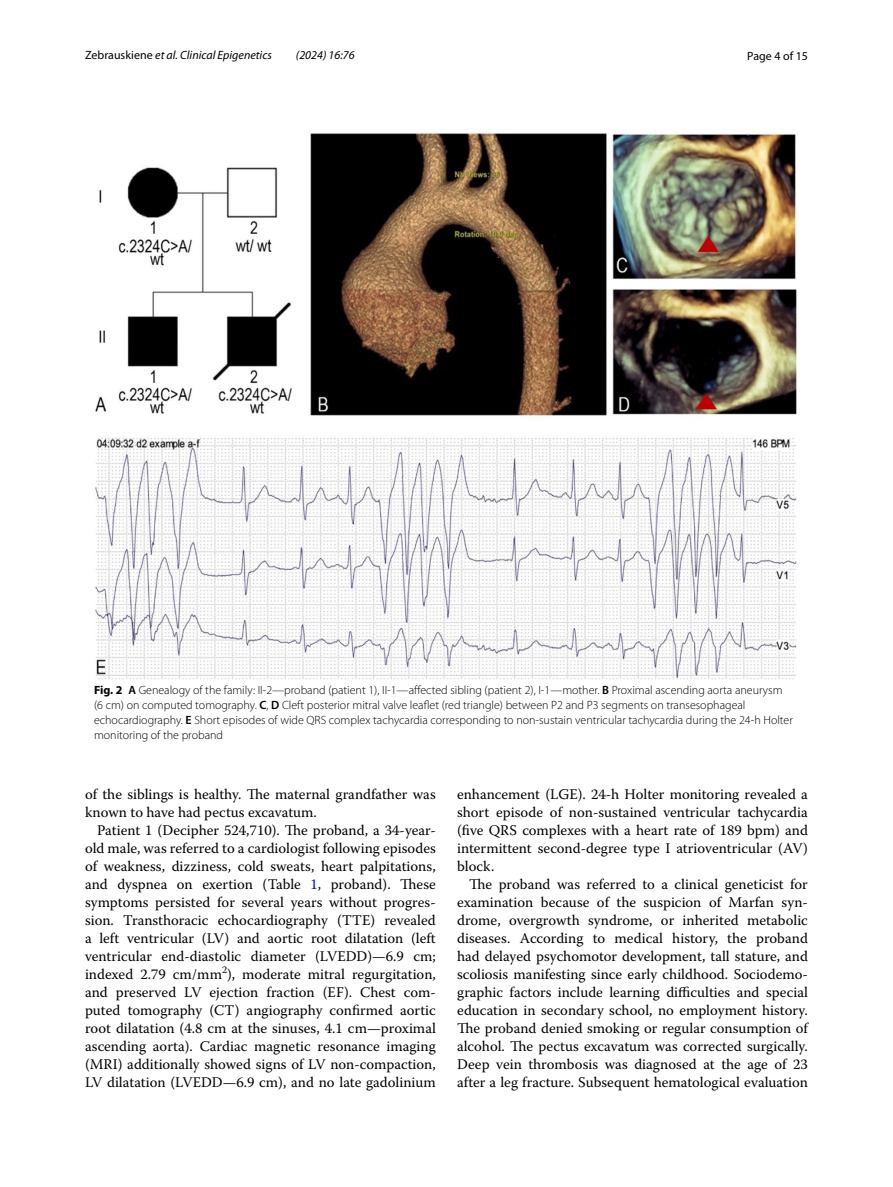
<style>
.page{position:relative;width:893px;height:1187px;background:#fff}
.page>*{position:absolute;margin:0;border:0;box-sizing:border-box;transform-origin:0 0}
.t1{font:14.7px/18px "Warnock Pro";color:#000;text-align:justify}
.t2{font:300 12px/15px "Myriad Pro";color:#000}
.t3{font:italic 12px "Myriad Pro";color:#000}
.t4{font:12px "Myriad Pro";color:#000}
.s1{font-style:normal}
.s2{font-weight:700}
.s3{font-weight:600}
.s4{color:#00f}
</style>
<div class="page">
<img style="left:95px;top:133px;width:702px;height:546px">
<p class="t3" style="left:85px;top:48px;width:188px"><span class="s1">Zebrauskiene</span> et al. Clinical Epigenetics</p>
<p class="t3" style="left:296px;top:48px;width:60px">(2024) 16:76</p>
<p class="t4" style="left:747px;top:48px;width:62px">Page 4 of 15</p>
<p class="t2" style="left:94px;top:682px;width:700px"><span class="s2">Fig. 2</span> <span class="s3">A</span> Genealogy of the family: II-2—proband (patient 1), II-1—affected sibling (patient 2), I-1—mother. <span class="s3">B</span> Proximal ascending aorta aneurysm (6 cm) on computed tomography. <span class="s3">C</span>, <span class="s3">D</span> Cleft posterior mitral valve leaflet (red triangle) between P2 and P3 segments on transesophageal echocardiography. <span class="s3">E</span> Short episodes of wide QRS complex tachycardia corresponding to non-sustain ventricular tachycardia during the 24-h Holter monitoring of the proband</p>
<p class="t1" style="left:85px;top:785px;width:352px">of the siblings is healthy. The maternal grandfather was known to have had pectus excavatum.</p>
<p class="t1" style="left:85px;top:821px;width:352px;text-indent:12px">Patient 1 (Decipher 524,710). The proband, a 34-year&shy;old male, was referred to a cardiologist following episodes of weakness, dizziness, cold sweats, heart palpitations, and dyspnea on exertion (Table <span class="s4">1</span>, proband). These symptoms persisted for several years without progres&shy;sion. Transthoracic echocardiography (TTE) revealed a left ventricular (LV) and aortic root dilatation (left ventricular end-diastolic diameter (LVEDD)—6.9 cm; indexed 2.79 cm/mm<sup>2</sup>), moderate mitral regurgitation, and preserved LV ejection fraction (EF). Chest com&shy;puted tomography (CT) angiography confirmed aortic root dilatation (4.8 cm at the sinuses, 4.1 cm—proximal ascending aorta). Cardiac magnetic resonance imaging (MRI) additionally showed signs of LV non-compaction, LV dilatation (LVEDD—6.9 cm), and no late gadolinium</p>
<p class="t1" style="left:457px;top:785px;width:352px">enhancement (LGE). 24-h Holter monitoring revealed a short episode of non-sustained ventricular tachycardia (five QRS complexes with a heart rate of 189 bpm) and intermittent second-degree type I atrioventricular (AV) block.</p>
<p class="t1" style="left:457px;top:875px;width:352px;text-indent:12px">The proband was referred to a clinical geneticist for examination because of the suspicion of Marfan syn&shy;drome, overgrowth syndrome, or inherited metabolic diseases. According to medical history, the proband had delayed psychomotor development, tall stature, and scoliosis manifesting since early childhood. Sociodemo&shy;graphic factors include learning difficulties and special education in secondary school, no employment history.<br>The proband denied smoking or regular consumption of alcohol. The pectus excavatum was corrected surgically.<br>Deep vein thrombosis was diagnosed at the age of 23 after a leg fracture. Subsequent hematological evaluation</p>
</div>
